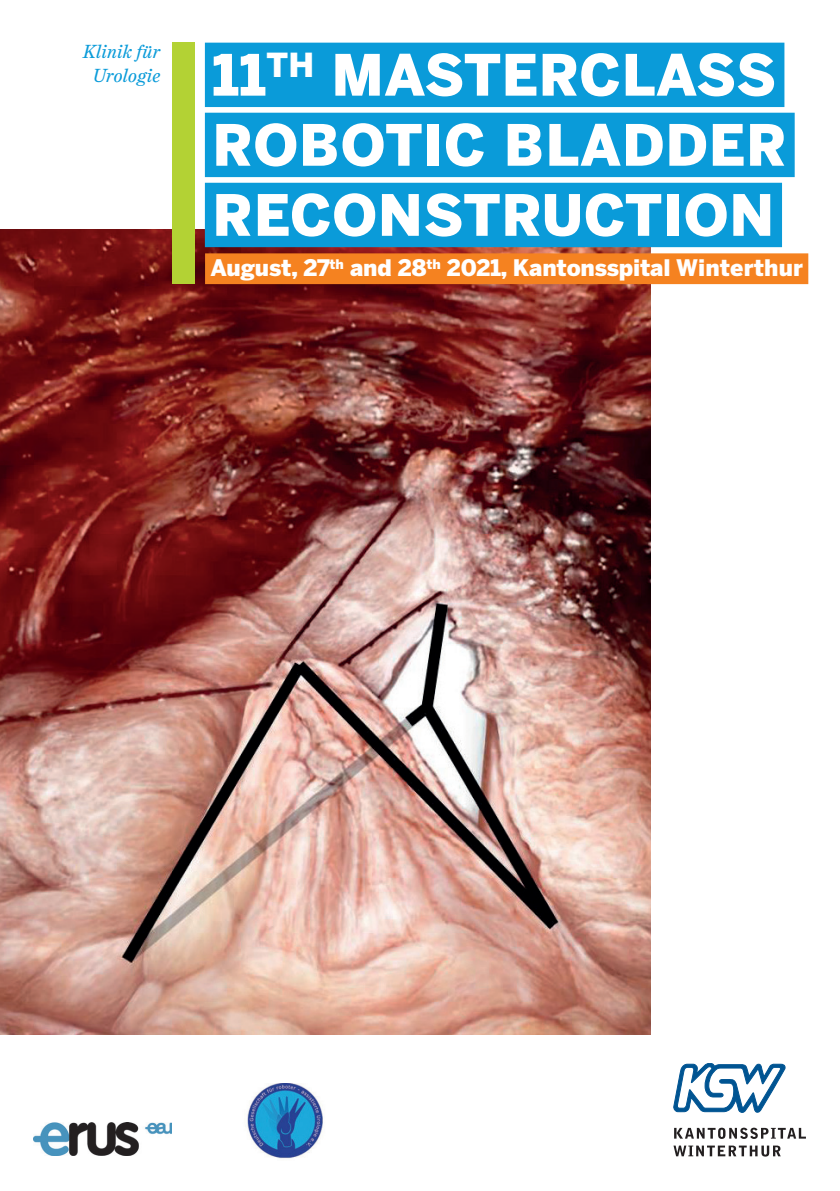
<style>
.page{position:relative;width:840px;height:1191px;background:#fff}
.page>*{position:absolute;margin:0;border:0;box-sizing:border-box;transform-origin:0 0}
.t1{font:900 56.4px/70px "Benton Sans";letter-spacing:.01em;color:#fff}
.t2{font:900 22.6px "Benton Sans";letter-spacing:-.005em;color:#fff}
.t3{font:italic 19.2px/24.4px "Benton Modern";letter-spacing:.02em;color:#0a9bd9;text-align:center}
</style>
<div class="page">
<img style="left:0;top:229px;width:650px;height:805px">
<div style="left:172px;top:43px;width:23px;height:241px;background:#b3d234"></div>
<div style="left:205px;top:43px;width:579px;height:64px;background:#0a9bd9"></div>
<div style="left:205px;top:113px;width:589px;height:64px;background:#0a9bd9"></div>
<div style="left:205px;top:183px;width:576px;height:64px;background:#0a9bd9"></div>
<div style="left:205px;top:253px;width:602px;height:31px;background:#f58220"></div>
<svg style="left:673px;top:1063px;width:112px;height:49px"></svg>
<svg style="left:674px;top:1127px;width:131px;height:12px"></svg>
<svg style="left:673px;top:1145px;width:107px;height:11px"></svg>
<img style="left:246px;top:1083px;width:77px;height:76px">
<img style="left:34px;top:1122px;width:137px;height:33px">
<p class="t3" style="left:83px;top:39px;width:79px">Klinik für<br>Urologie</p>
<h1 class="t1" style="left:212px;top:41px;width:575px">11<sup>TH</sup> MASTERCLASS<br>ROBOTIC BLADDER<br>RECONSTRUCTION</h1>
<p class="t2" style="left:210px;top:253px;width:594px">August, 27<sup>th</sup> and 28<sup>th</sup> 2021, Kantonsspital Winterthur</p>
</div>
